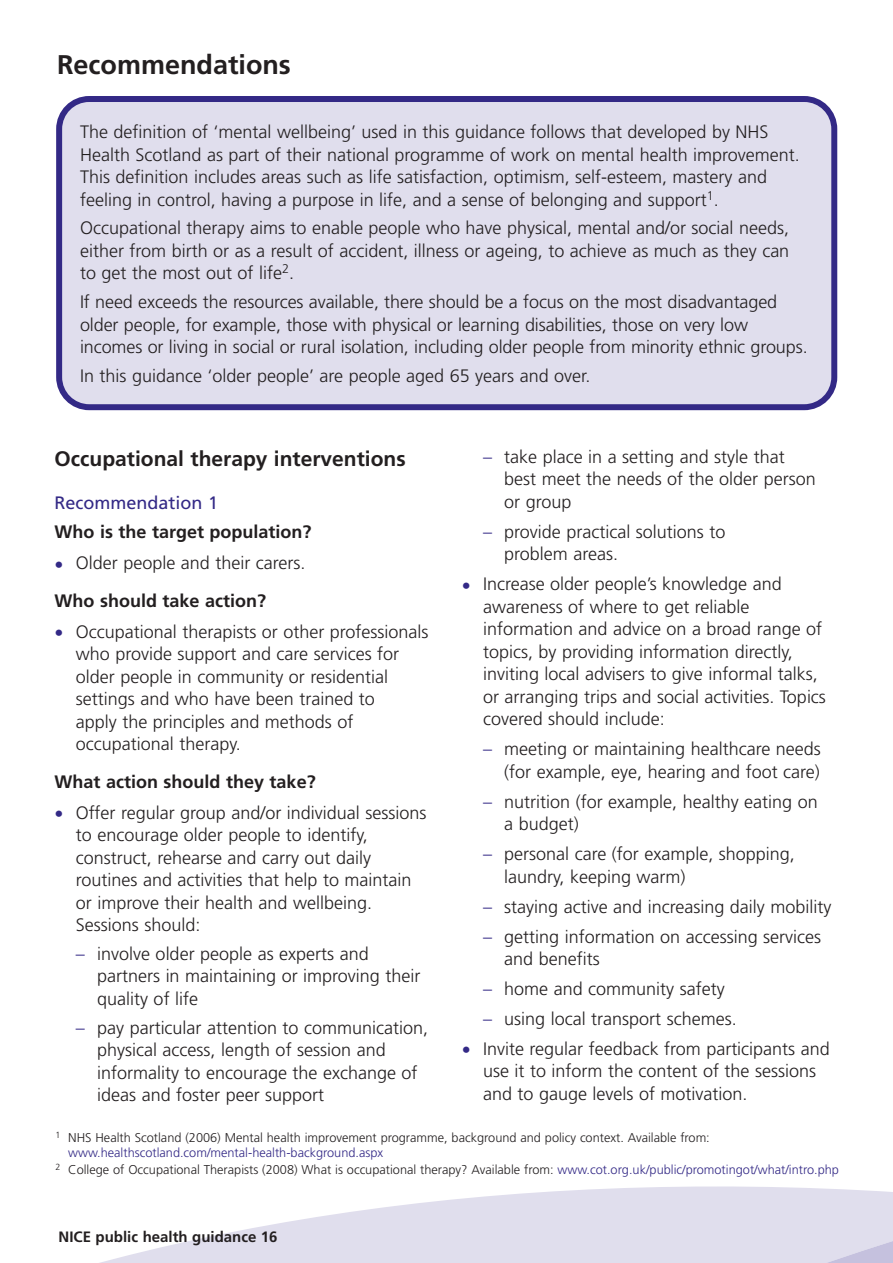
<style>
.page{position:relative;width:893px;height:1263px;background:#fff}
.page>*{position:absolute;margin:0;border:0;box-sizing:border-box;transform-origin:0 0}
.t1{font:700 27px "Frutiger";color:#231f20}
.t2{font:700 21px "Frutiger";color:#231f20}
.t3{font:300 18px/22.5px "Frutiger";color:#231f20}
.t4{font:700 18px "Frutiger";color:#231f20}
.t5{font:18px "Frutiger";color:#332986}
.t6{font:700 15px "Frutiger";color:#231f20}
.t7{font:300 12.75px/15.3px "Frutiger";color:#231f20}
.s1{color:#332986}
.s2{font-weight:700}
</style>
<div class="page">
<svg style="left:423px;top:1186px;width:470px;height:17px;fill:#e0deed"></svg>
<svg style="left:100px;top:1203px;width:793px;height:60px;fill:#e0deed"></svg>
<div style="left:56px;top:96px;width:781px;height:314px;background:#e0deed"></div>
<h1 class="t1" style="left:57px;top:54px;width:235px">Recommendations</h1>
<p class="t3" style="left:80px;top:122px;width:721px">The definition of ‘mental wellbeing’ used in this guidance follows that developed by NHS Health Scotland as part of their national programme of work on mental health improvement.<br>This definition includes areas such as life satisfaction, optimism, self-esteem, mastery and feeling in control, having a purpose in life, and a sense of belonging and support<sup>1</sup>.</p>
<p class="t3" style="left:80px;top:218px;width:711px;text-align:justify">Occupational therapy aims to enable people who have physical, mental and/or social needs, either from birth or as a result of accident, illness or ageing, to achieve as much as they can to get the most out of life<sup>2</sup>.</p>
<p class="t3" style="left:80px;top:292px;width:729px">If need exceeds the resources available, there should be a focus on the most disadvantaged older people, for example, those with physical or learning disabilities, those on very low incomes or living in social or rural isolation, including older people from minority ethnic groups.</p>
<p class="t3" style="left:80px;top:366px;width:512px">In this guidance ‘older people’ are people aged 65 years and over.</p>
<p class="t3" style="left:504px;top:447px;width:313px;text-indent:-21px"><span class="s1">–</span> take place in a setting and style that best meet the needs of the older person or group</p>
<p class="t3" style="left:504px;top:522px;width:223px;text-indent:-21px"><span class="s1">–</span> provide practical solutions to problem areas.</p>
<p class="t3" style="left:483px;top:574px;width:344px;text-indent:-21px"><span class="s1">•</span> Increase older people’s knowledge and awareness of where to get reliable information and advice on a broad range of topics, by providing information directly, inviting local advisers to give informal talks, or arranging trips and social activities. Topics covered should include:</p>
<p class="t3" style="left:483px;top:739px;width:339px;text-align:right"><span class="s1">–</span> meeting or maintaining healthcare needs (for example, eye, hearing and foot care)</p>
<p class="t3" style="left:504px;top:792px;width:315px;text-indent:-21px"><span class="s1">–</span> nutrition (for example, healthy eating on a budget)</p>
<p class="t3" style="left:504px;top:844px;width:292px;text-indent:-21px"><span class="s1">–</span> personal care (for example, shopping, laundry, keeping warm)</p>
<p class="t3" style="left:483px;top:896px;width:350px"><span class="s1">–</span> staying active and increasing daily mobility</p>
<p class="t3" style="left:504px;top:926px;width:318px;text-indent:-21px"><span class="s1">–</span> getting information on accessing services and benefits</p>
<p class="t3" style="left:483px;top:979px;width:243px"><span class="s1">–</span> home and community safety</p>
<p class="t3" style="left:483px;top:1009px;width:255px"><span class="s1">–</span> using local transport schemes.</p>
<p class="t3" style="left:483px;top:1039px;width:348px;text-indent:-21px"><span class="s1">•</span> Invite regular feedback from participants and use it to inform the content of the sessions and to gauge levels of motivation.</p>
<p class="t7" style="left:68px;top:1131px;width:643px;text-indent:-13px"><sup>1</sup> NHS Health Scotland (2006) Mental health improvement programme, background and policy context. Available from: <span class="s1">www.healthscotland.com/mental-health-background.aspx</span></p>
<p class="t7" style="left:55px;top:1163px;width:785px"><sup>2</sup> College of Occupational Therapists (2008) What is occupational therapy? Available from: <span class="s1">www.cot.org.uk/public/promotingot/what/intro.php</span></p>
<p class="t2" style="left:55px;top:450px;width:353px">Occupational therapy interventions</p>
<p class="t5" style="left:55px;top:496px;width:165px">Recommendation 1</p>
<p class="t4" style="left:55px;top:525px;width:258px">Who is the target population?</p>
<p class="t3" style="left:55px;top:546px;width:252px;line-height:37.3px"><span class="s1">•</span> Older people and their carers.<br><span class="s2">Who should take action?</span></p>
<p class="t3" style="left:76px;top:622px;width:354px;text-indent:-21px"><span class="s1">•</span> Occupational therapists or other professionals who provide support and care services for older people in community or residential settings and who have been trained to<br>apply the principles and methods of occupational therapy.</p>
<p class="t4" style="left:55px;top:774px;width:262px">What action should they take?</p>
<p class="t3" style="left:76px;top:802px;width:352px;text-indent:-21px"><span class="s1">•</span> Offer regular group and/or individual sessions to encourage older people to identify, construct, rehearse and carry out daily routines and activities that help to maintain or improve their health and wellbeing.<br>Sessions should:</p>
<p class="t3" style="left:97px;top:944px;width:325px;text-indent:-21px"><span class="s1">–</span> involve older people as experts and partners in maintaining or improving their quality of life</p>
<p class="t3" style="left:97px;top:1018px;width:332px;text-indent:-21px"><span class="s1">–</span> pay particular attention to communication, physical access, length of session and informality to encourage the exchange of ideas and foster peer support</p>
<p class="t6" style="left:59px;top:1230px;width:221px">NICE public health guidance 16</p>
</div>
